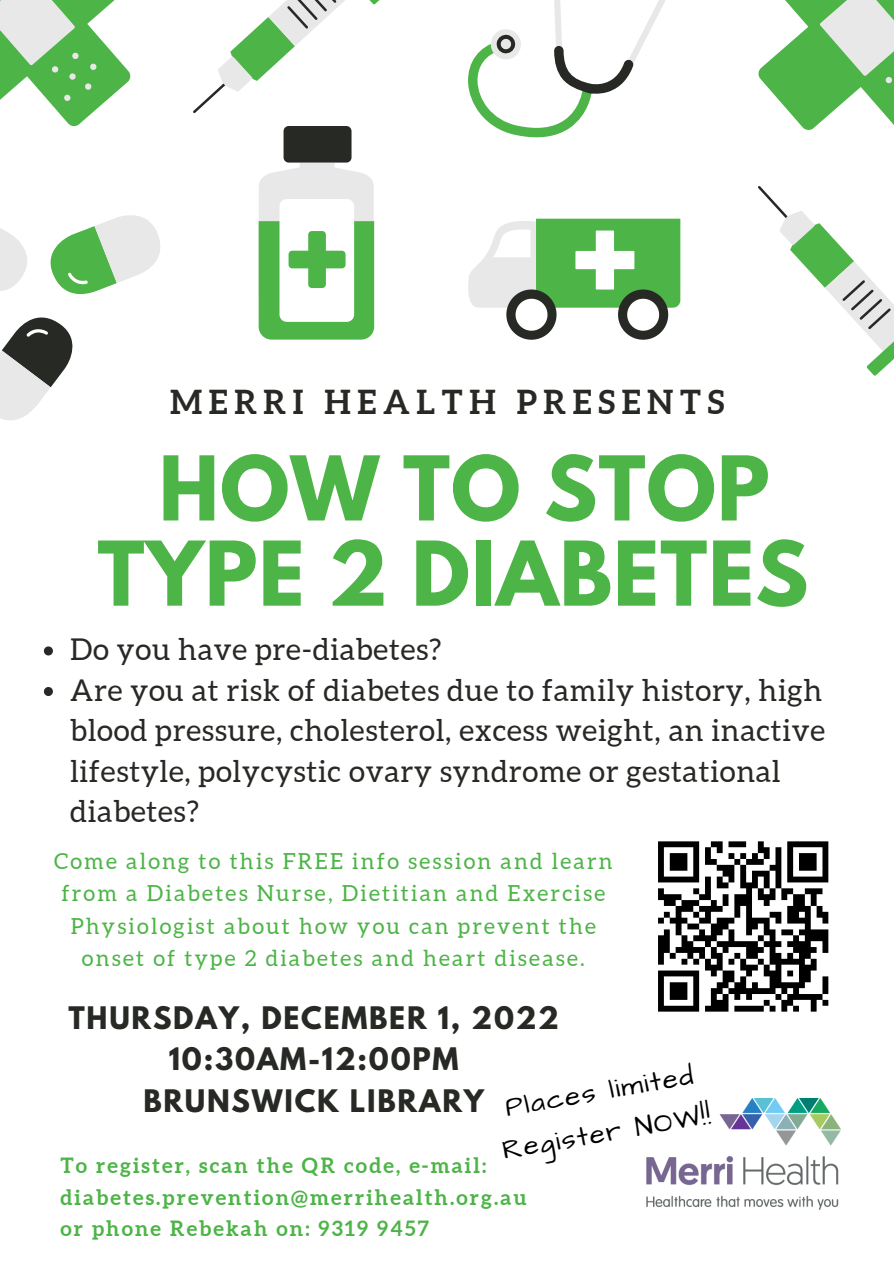
<style>
.page{position:relative;width:894px;height:1264px;background:#fff}
.page>*{position:absolute;margin:0;border:0;box-sizing:border-box;transform-origin:0 0}
.t1{font:700 78.9px/85.2px "League Spartan";letter-spacing:.015em;color:#4db447;text-align:center}
.t2{font:700 33px "Aleo";letter-spacing:.2em;color:#272925}
.t3{font:30px/40.5px "Aleo";letter-spacing:.025em;color:#272925}
.t4{font:700 27.45px/41.7px "League Spartan";letter-spacing:.065em;color:#272925;text-align:center}
.t5{font:27.45px/41.5px "Architects Daughter";color:#000;text-align:center}
.t6{font:22.05px/32.5px "Aleo";letter-spacing:.1em;color:#4db447;text-align:center}
.t7{font:700 21px/31.5px "Aleo";letter-spacing:.1em;color:#4db447}
</style>
<div class="page">
<svg style="left:468px;top:0;width:198px;height:137px"></svg>
<svg style="left:468px;top:219px;width:212px;height:121px"></svg>
<svg style="left:0;top:215px;width:160px;height:205px"></svg>
<svg style="left:258px;top:163px;width:116px;height:176px;background:#97ce94"></svg>
<div style="left:279px;top:199px;width:75px;height:123px;background:#fff;border-radius:7px"></div>
<div style="left:283px;top:126px;width:68px;height:37px;background:#272925;border-radius:5px"></div>
<div style="left:288px;top:251px;width:57px;height:17px;background:#4db447;border-radius:4px"></div>
<div style="left:308px;top:231px;width:18px;height:57px;background:#4db447;border-radius:4px"></div>
<svg style="left:0;top:0;width:131px;height:126px"></svg>
<svg style="left:193px;top:0;width:187px;height:113px"></svg>
<svg style="left:758px;top:0;width:135px;height:130px"></svg>
<svg style="left:758px;top:186px;width:135px;height:190px"></svg>
<svg style="left:658px;top:841px;width:171px;height:171px"></svg>
<svg style="left:44px;top:646px;width:9px;height:9px"></svg>
<svg style="left:44px;top:687px;width:9px;height:9px"></svg>
<img style="left:646px;top:1098px;width:193px;height:111px">
<p class="t2" style="left:170px;top:383px;width:555px">MERRI HEALTH PRESENTS</p>
<h1 class="t1" style="left:97px;top:456px;width:712px">HOW TO STOP<br>TYPE 2 DIABETES</h1>
<p class="t3" style="left:70px;top:629px;width:756px">Do you have pre-diabetes?<br>Are you at risk of diabetes due to family history, high blood pressure, cholesterol, excess weight, an inactive lifestyle, polycystic ovary syndrome or gestational diabetes?</p>
<p class="t6" style="left:54px;top:844px;width:560px">Come along to this FREE info session and learn from a Diabetes Nurse, Dietitian and Exercise Physiologist about how you can prevent the onset of type 2 diabetes and heart disease.</p>
<p class="t4" style="left:68px;top:1000px;width:492px">THURSDAY, DECEMBER 1, 2022<br>10:30AM-12:00PM<br>BRUNSWICK LIBRARY</p>
<p class="t5" style="left:491px;top:1089px;width:212px;rotate:-10deg">Places limited<br>Register NOW!!</p>
<p class="t7" style="left:60px;top:1149px;width:467px">To register, scan the QR code, e-mail: diabetes.prevention@merrihealth.org.au or phone Rebekah on: 9319 9457</p>
</div>
